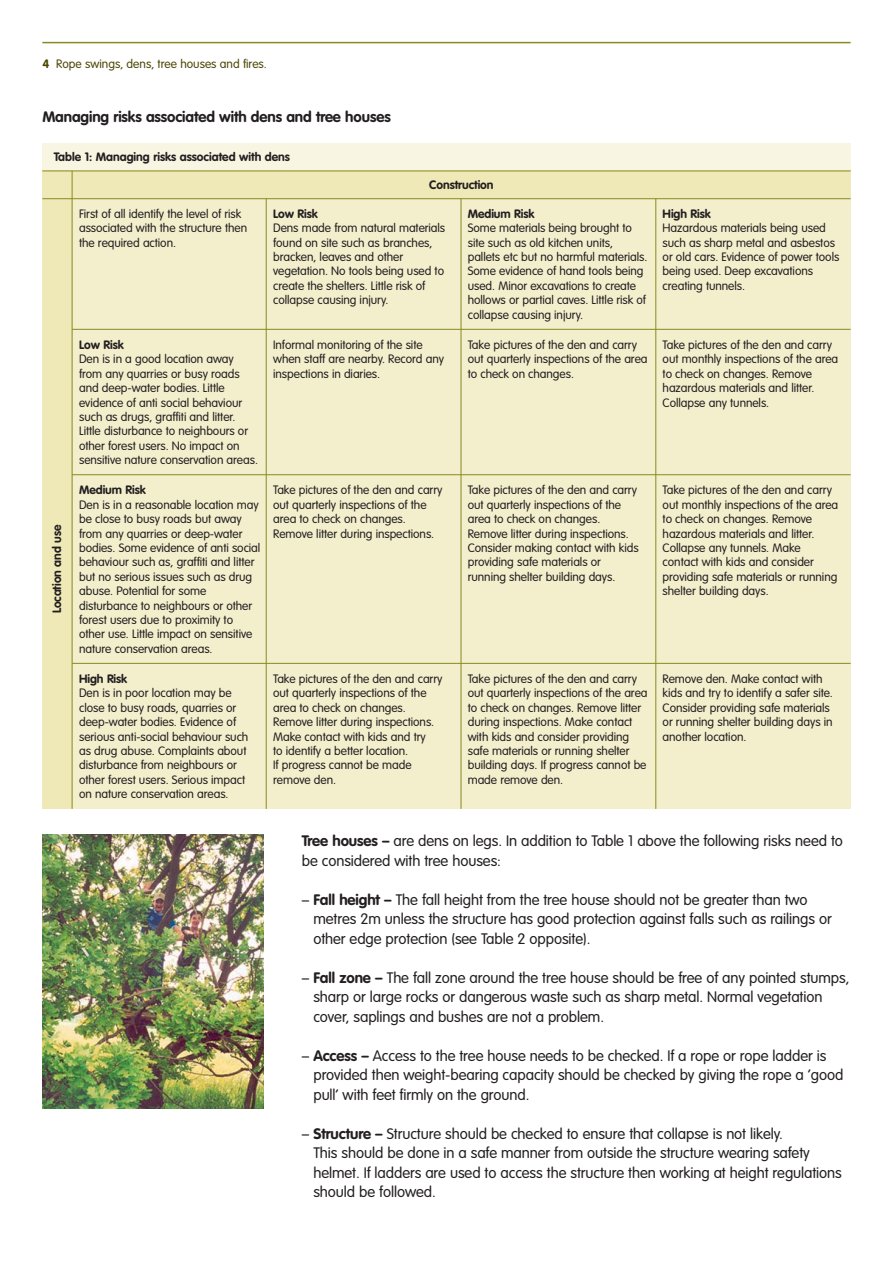
<style>
.page{position:relative;width:893px;height:1263px;background:#fff}
.page>*{position:absolute;margin:0;border:0;box-sizing:border-box;transform-origin:0 0}
.t1{font:300 15px/19.5px "VAG Rounded";letter-spacing:-.005em;color:#231f20}
.t2{font:700 15px "VAG Rounded";letter-spacing:-.005em;color:#231f20}
.t3{font:300 12px/14.4px "VAG Rounded";letter-spacing:-.005em;color:#231f20}
.t4{font:700 12px "VAG Rounded";color:#231f20}
.t5{font:300 12px "VAG Rounded";color:#4b4705}
.s1{font-weight:700}
</style>
<div class="page">
<div style="left:42px;top:143px;width:808px;height:28px;background:#f8f5e2"></div>
<hr style="left:42px;top:42px;width:808px;height:1px;background:#888b1f">
<svg style="left:42px;top:172px;width:808px;height:637px;background:#f2edc9"></svg>
<hr style="left:42px;top:171px;width:808px;height:1px;background:#888b1f">
<hr style="left:72px;top:329px;width:778px;height:1px;background:#888b1f">
<hr style="left:72px;top:474px;width:778px;height:1px;background:#888b1f">
<hr style="left:72px;top:663px;width:778px;height:1px;background:#888b1f">
<hr style="left:42px;top:198px;width:808px;height:1px;background:#888b1f">
<hr style="left:72px;top:171px;width:1px;height:638px;background:#888b1f">
<hr style="left:266px;top:199px;width:1px;height:610px;background:#888b1f">
<hr style="left:461px;top:199px;width:1px;height:610px;background:#888b1f">
<hr style="left:655px;top:199px;width:1px;height:610px;background:#888b1f">
<img style="left:42px;top:835px;width:221px;height:274px">
<p class="t5" style="left:42px;top:58px;width:226px"><span class="s1">4</span> Rope swings, dens, tree houses and fires.</p>
<p class="t2" style="left:42px;top:111px;width:350px">Managing risks associated with dens and tree houses</p>
<p class="t4" style="left:54px;top:151px;width:238px">Table 1: Managing risks associated with dens</p>
<p class="t3" style="left:79px;top:207px;width:169px">First of all identify the level of risk associated with the structure then the required action.</p>
<p class="t3" style="left:79px;top:339px;width:165px"><span class="s1">Low Risk<br></span>Den is in a good location away from any quarries or busy roads and deep-water bodies. Little evidence of anti social behaviour</p>
<p class="t3" style="left:79px;top:425px;width:170px">Little disturbance to neighbours or other forest users. No impact on</p>
<p class="t3" style="left:79px;top:411px;width:158px">such as drugs, graffiti and litter.</p>
<p class="t3" style="left:79px;top:454px;width:180px">sensitive nature conservation areas.</p>
<p class="t4" style="left:429px;top:180px;width:66px">Construction</p>
<p class="t3" style="left:273px;top:207px;width:174px"><span class="s1">Low Risk<br></span>Dens made from natural materials found on site such as branches, bracken, leaves and other vegetation. No tools being used to create the shelters. Little risk of</p>
<p class="t3" style="left:468px;top:207px;width:181px"><span class="s1">Medium Risk<br></span>Some materials being brought to site such as old kitchen units, pallets etc but no harmful materials.<br>Some evidence of hand tools being used. Minor excavations to create hollows or partial caves. Little risk of</p>
<p class="t3" style="left:273px;top:294px;width:117px">collapse causing injury.</p>
<p class="t3" style="left:273px;top:339px;width:151px">Informal monitoring of the site</p>
<p class="t3" style="left:273px;top:367px;width:108px">inspections in diaries.</p>
<p class="t3" style="left:273px;top:353px;width:172px">when staff are nearby. Record any</p>
<p class="t3" style="left:468px;top:308px;width:117px">collapse causing injury.</p>
<p class="t3" style="left:468px;top:339px;width:171px">Take pictures of the den and carry</p>
<p class="t3" style="left:468px;top:353px;width:181px">out quarterly inspections of the area to check on changes.</p>
<p class="t3" style="left:662px;top:207px;width:178px"><span class="s1">High Risk<br></span>Hazardous materials being used such as sharp metal and asbestos or old cars. Evidence of power tools being used. Deep excavations creating tunnels.</p>
<p class="t3" style="left:662px;top:339px;width:171px">Take pictures of the den and carry</p>
<p class="t3" style="left:662px;top:382px;width:153px">hazardous materials and litter.</p>
<p class="t3" style="left:662px;top:353px;width:177px">out monthly inspections of the area to check on changes. Remove</p>
<p class="t3" style="left:662px;top:396px;width:108px">Collapse any tunnels.</p>
<p class="t4" style="left:52px;top:613px;width:90px;rotate:-90deg">Location and use</p>
<p class="t3" style="left:79px;top:484px;width:183px"><span class="s1">Medium Risk<br></span>Den is in a reasonable location may be close to busy roads but away from any quarries or deep-water bodies. Some evidence of anti social behaviour such as, graffiti and litter but no serious issues such as drug abuse. Potential for some disturbance to neighbours or other forest users due to proximity to other use. Little impact on sensitive</p>
<p class="t3" style="left:79px;top:642px;width:135px">nature conservation areas.</p>
<p class="t3" style="left:79px;top:673px;width:171px"><span class="s1">High Risk<br></span>Den is in poor location may be close to busy roads, quarries or deep-water bodies. Evidence of serious anti-social behaviour such as drug abuse. Complaints about disturbance from neighbours or other forest users. Serious impact</p>
<p class="t3" style="left:79px;top:788px;width:151px">on nature conservation areas.</p>
<p class="t3" style="left:273px;top:484px;width:171px">Take pictures of the den and carry</p>
<p class="t3" style="left:468px;top:484px;width:171px">Take pictures of the den and carry</p>
<p class="t3" style="left:662px;top:484px;width:171px">Take pictures of the den and carry</p>
<p class="t3" style="left:662px;top:527px;width:153px">hazardous materials and litter.</p>
<p class="t3" style="left:273px;top:498px;width:162px">out quarterly inspections of the area to check on changes.<br>Remove litter during inspections.</p>
<p class="t3" style="left:468px;top:498px;width:172px">out quarterly inspections of the area to check on changes.<br>Remove litter during inspections.<br>Consider making contact with kids providing safe materials or running shelter building days.</p>
<p class="t3" style="left:662px;top:498px;width:177px">out monthly inspections of the area to check on changes. Remove</p>
<p class="t3" style="left:662px;top:542px;width:176px">Collapse any tunnels. Make contact with kids and consider providing safe materials or running shelter building days.</p>
<p class="t3" style="left:273px;top:673px;width:171px">Take pictures of the den and carry</p>
<p class="t3" style="left:273px;top:687px;width:162px">out quarterly inspections of the area to check on changes.<br>Remove litter during inspections.</p>
<p class="t3" style="left:273px;top:745px;width:140px">to identify a better location.<br>If progress cannot be made remove den.</p>
<p class="t3" style="left:273px;top:730px;width:154px">Make contact with kids and try</p>
<p class="t3" style="left:468px;top:673px;width:171px">Take pictures of the den and carry</p>
<p class="t3" style="left:468px;top:687px;width:181px">out quarterly inspections of the area to check on changes. Remove litter during inspections. Make contact with kids and consider providing safe materials or running shelter building days. If progress cannot be made remove den.</p>
<p class="t3" style="left:662px;top:673px;width:161px">Remove den. Make contact with</p>
<p class="t3" style="left:662px;top:701px;width:172px">Consider providing safe materials or running shelter building days in another location.</p>
<p class="t3" style="left:662px;top:687px;width:172px">kids and try to identify a safer site.</p>
<p class="t1" style="left:302px;top:832px;width:542px"><span class="s1">Tree houses –</span> are dens on legs. In addition to Table 1 above the following risks need to be considered with tree houses:</p>
<p class="t1" style="left:313px;top:891px;width:520px;text-indent:-12px">– <span class="s1">Fall height –</span> The fall height from the tree house should not be greater than two metres 2m unless the structure has good protection against falls such as railings or other edge protection (see Table 2 opposite).</p>
<p class="t1" style="left:313px;top:969px;width:537px;text-indent:-12px">– <span class="s1">Fall zone –</span> The fall zone around the tree house should be free of any pointed stumps, sharp or large rocks or dangerous waste such as sharp metal. Normal vegetation cover, saplings and bushes are not a problem.</p>
<p class="t1" style="left:313px;top:1047px;width:531px;text-indent:-12px">– <span class="s1">Access –</span> Access to the tree house needs to be checked. If a rope or rope ladder is provided then weight-bearing capacity should be checked by giving the rope a ‘good pull’ with feet firmly on the ground.</p>
<p class="t1" style="left:313px;top:1125px;width:530px;text-indent:-12px">– <span class="s1">Structure –</span> Structure should be checked to ensure that collapse is not likely.<br>This should be done in a safe manner from outside the structure wearing safety helmet. If ladders are used to access the structure then working at height regulations should be followed.</p>
</div>
